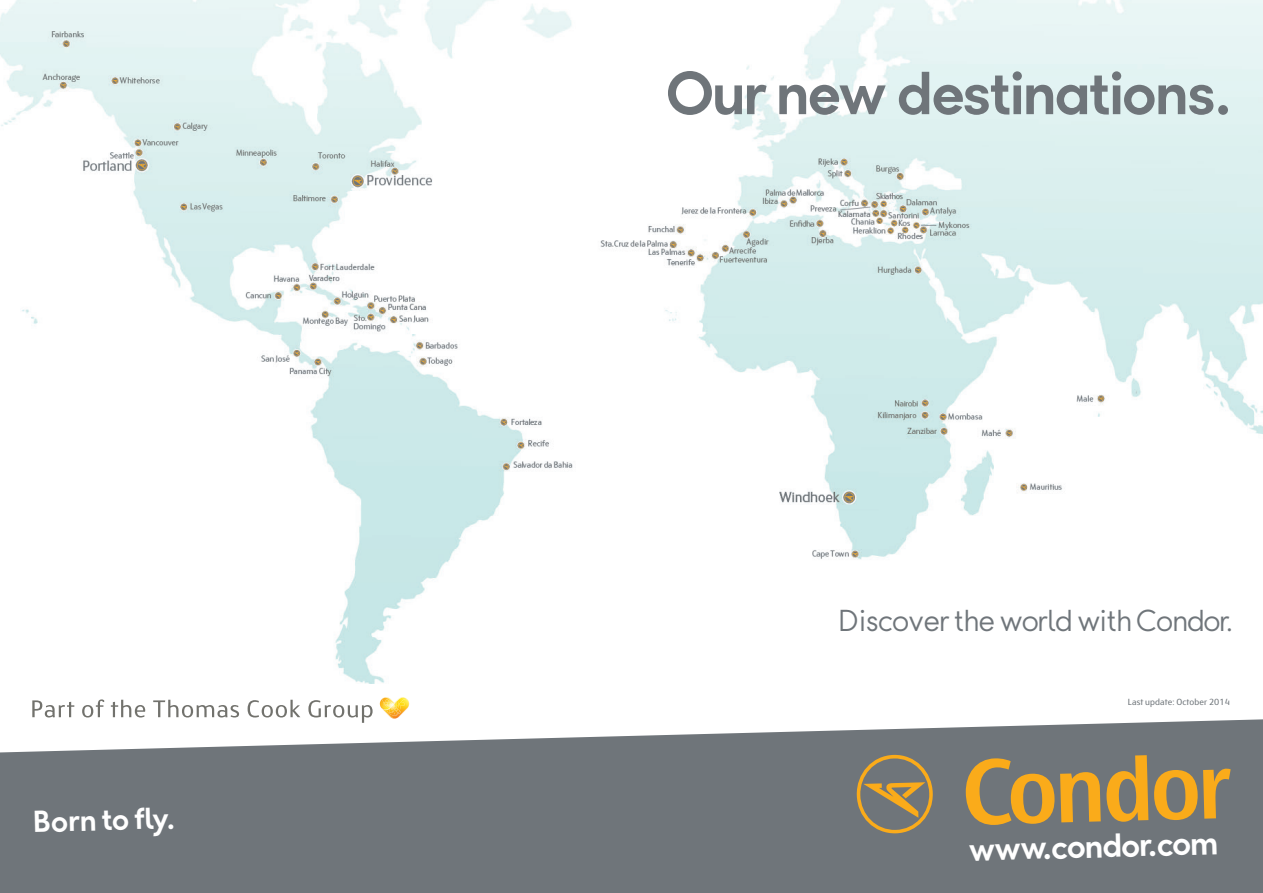
<style>
.page{position:relative;width:1263px;height:893px;background:#fff}
.page>*{position:absolute;margin:0;border:0;box-sizing:border-box;transform-origin:0 0}
.t1{font:700 61.5px "Thomas Headline";letter-spacing:-.025em;color:#6f757a}
.t2{font:700 33.6px "Thomas Headline";color:#fff}
.t3{font:300 30.75px "Thomas Headline";letter-spacing:-.04em;color:#6f757a}
.t4{font:700 30.75px "Thomas Headline";color:#fff}
.t5{font:9px "FS Blake";letter-spacing:.01em;color:#6f757a}
</style>
<div class="page">
<img style="left:0;top:0;width:1263px;height:683px">
<svg style="left:0;top:719px;width:1263px;height:174px;background:#7e8388"></svg>
<svg style="left:965px;top:755px;width:183px;height:70px;background:#a78a53"></svg>
<svg style="left:1154px;top:769px;width:77px;height:51px;background:#b38f4a"></svg>
<svg style="left:856px;top:754px;width:77px;height:80px;background:#908262"></svg>
<svg style="left:32px;top:700px;width:42px;height:17px"></svg>
<svg style="left:82px;top:699px;width:22px;height:18px"></svg>
<svg style="left:111px;top:700px;width:34px;height:17px"></svg>
<svg style="left:153px;top:700px;width:86px;height:17px"></svg>
<svg style="left:248px;top:700px;width:52px;height:17px"></svg>
<svg style="left:308px;top:700px;width:65px;height:23px"></svg>
<svg style="left:380px;top:697px;width:29px;height:21px"></svg>
<p class="t4" style="left:33px;top:803px;width:143px;rotate:-1deg">Born to fly.</p>
<h1 class="t1" style="left:665px;top:57px;width:567px">Our new destinations.</h1>
<p class="t3" style="left:838px;top:602px;width:396px">Discover the world with Condor.</p>
<p class="t5" style="left:1128px;top:695px;width:104px">Last update: October 2014</p>
<p class="t2" style="left:969px;top:828px;width:250px;rotate:-1deg">www.condor.com</p>
</div>
